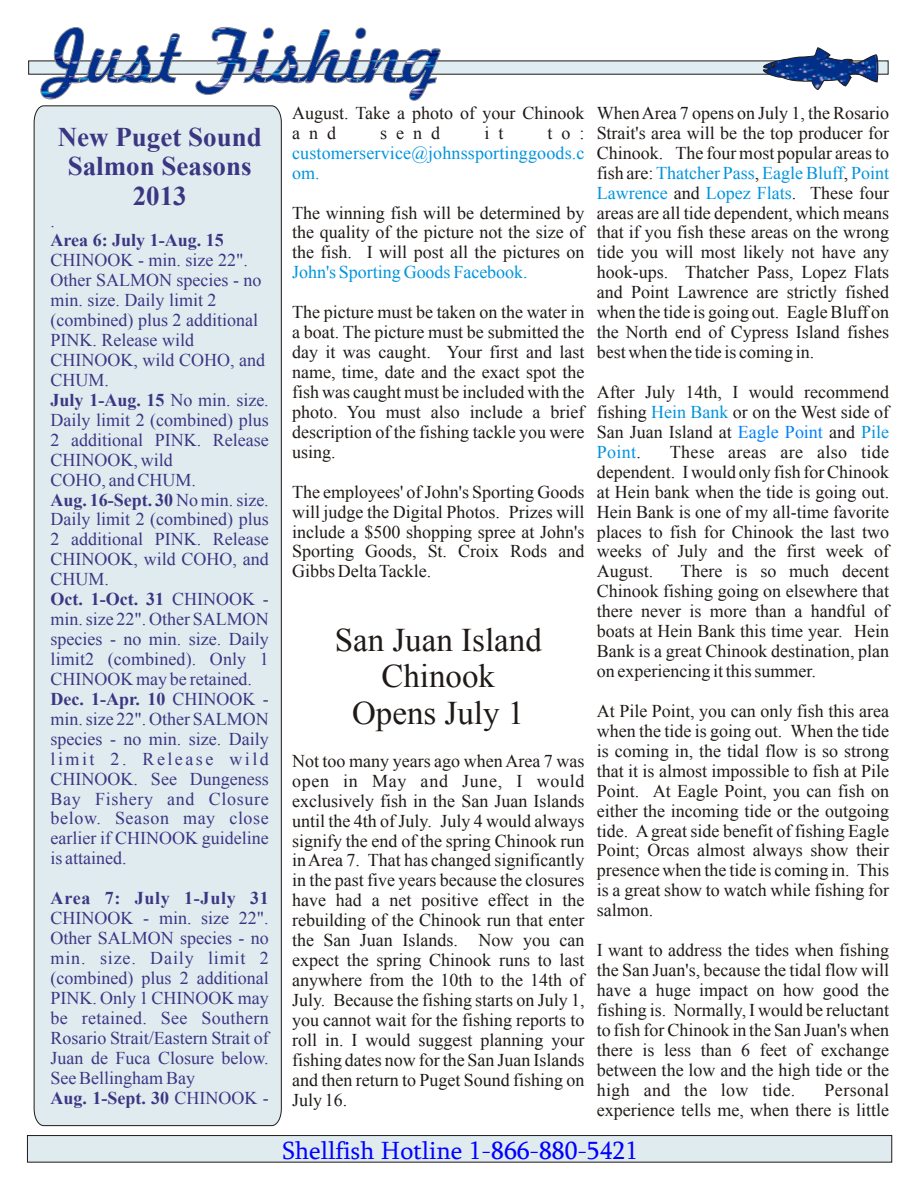
<style>
.page{position:relative;width:918px;height:1188px;background:#fff}
.page>*{position:absolute;margin:0;border:0;box-sizing:border-box;transform-origin:0 0}
.t1{font:33px "Times New Roman";color:#1f1a17}
.t2{font:700 27px/29.8px "Times New Roman";color:#3b3682;text-align:center}
.t3{font:25.5px "Sylfaen";color:#00f}
.t4{font:18px/20px "Times New Roman";color:#1f1a17;text-align:justify}
.t5{font:18px/20px "Times New Roman";color:#3b3682}
.t6{font:18px/20px "Times New Roman";color:#0094de}
.t7{font:18px "Times New Roman";letter-spacing:.02em;color:#1f1a17}
.t8{font:18px "Times New Roman";letter-spacing:.04em;color:#1f1a17}
.t9{font:700 18px "Times New Roman";color:#3b3682}
.t10{font:700 18px "Times New Roman";letter-spacing:.025em;color:#3b3682}
.t11{font:17.25px "Times New Roman";color:#3b3682}
.s1{font-weight:700}
.s2{color:#0094de}
.s3{color:#1f1a17}
.s4{color:#0080ff}
</style>
<div class="page">
<div style="left:27px;top:1135px;width:865px;height:27px;background:#e0ebf0;border:1px solid #1f1a17"></div>
<div style="left:28px;top:61px;width:860px;height:13px;background:#e0edf2"></div>
<svg style="left:41px;top:27px;width:400px;height:74px"></svg>
<svg style="left:763px;top:47px;width:115px;height:43px"></svg>
<div style="left:34px;top:106px;width:248px;height:1020px;background:#e0ebf0"></div>
<h2 class="t2" style="left:58px;top:121px;width:206px">New Puget Sound<br>Salmon Seasons<br>2013</h2>
<p class="t11" style="left:51px;top:209px;width:6px">.</p>
<p class="t9" style="left:51px;top:228px;width:175px">Area 6: July 1-Aug. 15</p>
<p class="t5" style="left:51px;top:250px;width:220px">CHINOOK - min. size 22".<br>Other SALMON species - no min. size. Daily limit 2 (combined) plus 2 additional<br>PINK. Release wild<br>CHINOOK, wild COHO, and<br>CHUM.<br><span class="s1">July 1-Aug. 15</span> No min. size.<br>Daily limit 2 (combined) plus<br>2 additional PINK. Release<br>CHINOOK, wild<br>COHO, and CHUM.<br><span class="s1">Aug. 16-Sept. 30</span> No min. size.<br>Daily limit 2 (combined) plus<br>2 additional PINK. Release<br>CHINOOK, wild COHO, and<br>CHUM.<br><span class="s1">Oct. 1-Oct. 31</span> CHINOOK - min. size 22". Other SALMON species - no min. size. Daily limit2 (combined). Only 1<br>CHINOOK may be retained.<br><span class="s1">Dec. 1-Apr. 10</span> CHINOOK - min. size 22". Other SALMON species - no min. size. Daily limit 2. Release wild<br>CHINOOK. See Dungeness<br>Bay Fishery and Closure below. Season may close earlier if CHINOOK guideline is attained.</p>
<p class="t10" style="left:51px;top:886px;width:220px">Area 7: July 1-July 31</p>
<p class="t5" style="left:51px;top:908px;width:220px">CHINOOK - min. size 22".<br>Other SALMON species - no min. size. Daily limit 2 (combined) plus 2 additional<br>PINK. Only 1 CHINOOK may be retained. See Southern<br>Rosario Strait/Eastern Strait of<br>Juan de Fuca Closure below.<br>See Bellingham Bay<br><span class="s1">Aug. 1-Sept. 30</span> CHINOOK -</p>
<p class="t4" style="left:292px;top:103px;width:599px">August. Take a photo of your Chinook When Area 7 opens on July 1, the Rosario and</p>
<p class="t4" style="left:380px;top:123px;width:61px">send</p>
<p class="t4" style="left:484px;top:123px;width:21px">i t</p>
<p class="t4" style="left:597px;top:123px;width:294px;text-indent:-49px">t o : Strait's area will be the top producer for Chinook. The four most popular areas to fish are:<span class="s2">Thatcher Pass Eagle Bluff Point</span></p>
<p class="t6" style="left:292px;top:142px;width:294px">customerservice@johnssportinggoods.c om.</p>
<p class="t4" style="left:755px;top:162px;width:6px">,</p>
<p class="t4" style="left:844px;top:162px;width:6px">,</p>
<p class="t6" style="left:597px;top:182px;width:294px">Lawrence <span class="s3">and</span> Lopez Flats<span class="s3">. These four</span></p>
<p class="t4" style="left:292px;top:202px;width:599px">The winning fish will be determined by areas are all tide dependent, which means</p>
<p class="t4" style="left:292px;top:222px;width:599px">the quality of the picture not the size of that if you fish these areas on the wrong</p>
<p class="t4" style="left:292px;top:242px;width:599px">the fish. I will post all the pictures on tide you will most likely not have any</p>
<p class="t4" style="left:597px;top:262px;width:294px">hook-ups. Thatcher Pass, Lopez Flats</p>
<p class="t4" style="left:597px;top:282px;width:294px">and Point Lawrence are strictly fished</p>
<p class="t4" style="left:292px;top:302px;width:599px">The picture must be taken on the water in when the tide is going out. Eagle Bluff on</p>
<p class="t4" style="left:292px;top:322px;width:599px">a boat. The picture must be submitted the the North end of Cypress Island fishes</p>
<p class="t4" style="left:292px;top:342px;width:524px">day it was caught. Your first and last best when the tide is coming in.</p>
<p class="t4" style="left:292px;top:362px;width:294px">name, time, date and the exact spot the</p>
<p class="t4" style="left:292px;top:382px;width:599px">fish was caught must be included with the After July 14th, I would recommend</p>
<p class="t4" style="left:292px;top:402px;width:599px">photo. You must also include a brief fishing <span class="s2">Hein Bank</span> or on the West side of</p>
<p class="t4" style="left:292px;top:422px;width:599px">description of the fishing tackle you were San Juan Island at <span class="s4">Eagle Point</span> and <span class="s2">Pile</span></p>
<p class="t4" style="left:292px;top:442px;width:45px">using.</p>
<p class="t6" style="left:597px;top:441px;width:46px">Point<span class="s3">.</span></p>
<p class="t7" style="left:670px;top:440px;width:221px">These areas are also tide</p>
<p class="t4" style="left:597px;top:461px;width:294px">dependent. I would only fish for Chinook</p>
<p class="t4" style="left:292px;top:481px;width:599px">The employees' of John's Sporting Goods at Hein bank when the tide is going out.</p>
<p class="t4" style="left:292px;top:501px;width:599px">will judge the Digital Photos. Prizes will Hein Bank is one of my all-time favorite</p>
<p class="t4" style="left:292px;top:521px;width:599px">include a $500 shopping spree at John's places to fish for Chinook the last two</p>
<p class="t4" style="left:292px;top:541px;width:599px">Sporting Goods, St. Croix Rods and weeks of July and the first week of</p>
<p class="t4" style="left:292px;top:561px;width:141px">Gibbs Delta Tackle.</p>
<p class="t4" style="left:597px;top:561px;width:58px">August.</p>
<p class="t6" style="left:292px;top:262px;width:237px">John's Sporting Goods Facebook.</p>
<p class="t4" style="left:597px;top:561px;width:294px;text-indent:84px">There is so much decent Chinook fishing going on elsewhere that there never is more than a handful of boats at Hein Bank this time year. Hein</p>
<h1 class="t1" style="left:335px;top:617px;width:209px">San Juan Island</h1>
<p class="t4" style="left:597px;top:641px;width:294px">Bank is a great Chinook destination, plan</p>
<h1 class="t1" style="left:381px;top:654px;width:115px">Chinook</h1>
<p class="t4" style="left:597px;top:661px;width:221px">on experiencing it this summer.</p>
<h1 class="t1" style="left:352px;top:690px;width:174px">Opens July 1</h1>
<p class="t4" style="left:597px;top:701px;width:294px">At Pile Point, you can only fish this area when the tide is going out. When the tide is coming in, the tidal flow is so strong</p>
<p class="t4" style="left:292px;top:750px;width:294px">Not too many years ago when Area 7 was</p>
<p class="t4" style="left:597px;top:760px;width:294px">that it is almost impossible to fish at Pile</p>
<p class="t8" style="left:292px;top:769px;width:294px">open in May and June, I would</p>
<p class="t4" style="left:597px;top:780px;width:294px">Point. At Eagle Point, you can fish on</p>
<p class="t4" style="left:292px;top:790px;width:294px">exclusively fish in the San Juan Islands</p>
<p class="t4" style="left:597px;top:800px;width:294px">either the incoming tide or the outgoing</p>
<p class="t4" style="left:292px;top:810px;width:294px">until the 4th of July. July 4 would always</p>
<p class="t4" style="left:597px;top:820px;width:294px">tide. A great side benefit of fishing Eagle</p>
<p class="t4" style="left:292px;top:830px;width:294px">signify the end of the spring Chinook run</p>
<p class="t4" style="left:597px;top:840px;width:294px">Point; Orcas almost always show their</p>
<p class="t4" style="left:292px;top:850px;width:294px">in Area 7. That has changed significantly</p>
<p class="t4" style="left:597px;top:860px;width:294px">presence when the tide is coming in. This</p>
<p class="t4" style="left:292px;top:870px;width:294px">in the past five years because the closures</p>
<p class="t4" style="left:597px;top:880px;width:294px">is a great show to watch while fishing for</p>
<p class="t4" style="left:292px;top:890px;width:294px">have had a net positive effect in the</p>
<p class="t4" style="left:597px;top:900px;width:58px">salmon.</p>
<p class="t4" style="left:292px;top:910px;width:294px">rebuilding of the Chinook run that enter the San Juan Islands. Now you can</p>
<p class="t4" style="left:597px;top:940px;width:294px">I want to address the tides when fishing</p>
<p class="t4" style="left:292px;top:950px;width:294px">expect the spring Chinook runs to last</p>
<p class="t4" style="left:597px;top:960px;width:294px">the San Juan's, because the tidal flow will</p>
<p class="t4" style="left:292px;top:970px;width:294px">anywhere from the 10th to the 14th of</p>
<p class="t4" style="left:597px;top:980px;width:294px">have a huge impact on how good the</p>
<p class="t4" style="left:292px;top:990px;width:294px">July. Because the fishing starts on July 1,</p>
<p class="t4" style="left:597px;top:1000px;width:294px">fishing is. Normally, I would be reluctant</p>
<p class="t4" style="left:292px;top:1010px;width:294px">you cannot wait for the fishing reports to</p>
<p class="t4" style="left:597px;top:1020px;width:294px">to fish for Chinook in the San Juan's when</p>
<p class="t4" style="left:292px;top:1030px;width:294px">roll in. I would suggest planning your</p>
<p class="t4" style="left:597px;top:1040px;width:294px">there is less than 6 feet of exchange</p>
<p class="t4" style="left:292px;top:1050px;width:294px">fishing dates now for the San Juan Islands</p>
<p class="t4" style="left:597px;top:1059px;width:294px">between the low and the high tide or the</p>
<p class="t4" style="left:292px;top:1069px;width:294px">and then return to Puget Sound fishing on</p>
<p class="t7" style="left:597px;top:1078px;width:200px">high and the low tide.</p>
<p class="t7" style="left:825px;top:1078px;width:66px">Personal</p>
<p class="t4" style="left:292px;top:1089px;width:57px">July 16.</p>
<p class="t4" style="left:597px;top:1099px;width:294px">experience tells me, when there is little</p>
<h3 class="t3" style="left:282px;top:1133px;width:357px">Shellfish Hotline 1-866-880-5421</h3>
</div>
